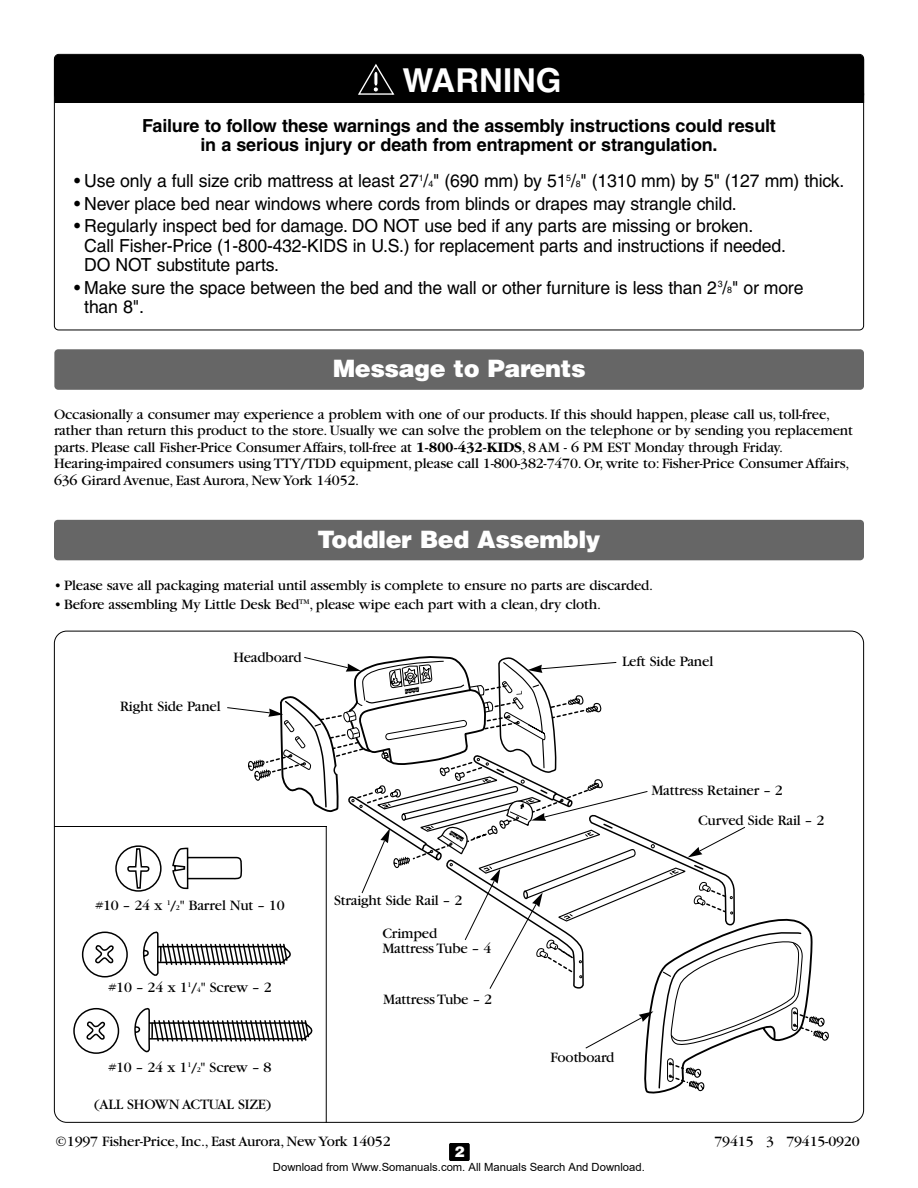
<style>
.page{position:relative;width:918px;height:1188px;background:#fff}
.page>*{position:absolute;margin:0;border:0;box-sizing:border-box;transform-origin:0 0}
.t1{font:700 33px "Helvetica";color:#fff}
.t2{font:900 24px "Helvetica";letter-spacing:-.02em;color:#fff}
.t3{font:18px/19.5px "Helvetica";letter-spacing:-.01em;color:#000}
.t4{font:700 18px/19.5px "Helvetica";letter-spacing:-.01em;color:#000;text-align:center}
.t5{font:15px/16.5px "Garamond";letter-spacing:-.01em;color:#000}
.t6{font:900 15px "Helvetica";color:#fff}
.t7{font:11.25px "Arial";color:#000}
.t8{font:2.85px "Fisher Price Supplement";color:#fff;scale:1.21 1}
.s1{font-size:9px}
.s2{font-weight:700}
.s3{font-size:7.5px}
</style>
<div class="page">
<div style="left:55px;top:55px;width:808px;height:43px;background:#000;border-radius:4px"></div>
<div style="left:54px;top:54px;width:810px;height:45px;border:1px solid #000;border-radius:4px"></div>
<div style="left:55px;top:94px;width:808px;height:8px;background:#000"></div>
<div style="left:55px;top:94px;width:809px;height:9px;border:1px solid #000"></div>
<div style="left:449px;top:1143px;width:21px;height:18px;background:#000;border-radius:2px"></div>
<div style="left:54px;top:349px;width:810px;height:41px;background:#666;border-radius:4px"></div>
<svg style="left:357px;top:63px;width:39px;height:32px"></svg>
<div style="left:54px;top:520px;width:810px;height:40px;background:#666;border-radius:4px"></div>
<hr style="left:54px;top:826px;width:273px;height:1px;background:#000">
<hr style="left:326px;top:826px;width:1px;height:297px;background:#000">
<svg style="left:73px;top:656px;width:756px;height:439px"></svg>
<h1 class="t1" style="left:402px;top:68px;width:161px">WARNING</h1>
<p class="t4" style="left:142px;top:117px;width:635px">Failure to follow these warnings and the assembly instructions could result in a serious injury or death from entrapment or strangulation.</p>
<p class="t3" style="left:74px;top:173px;width:772px">• Use only a full size crib mattress at least 27<sup>1</sup>/<span class="s1">4</span>" (690 mm) by 51<sup>5</sup>/<span class="s1">8</span>" (1310 mm) by 5" (127 mm) thick.</p>
<p class="t3" style="left:74px;top:195px;width:664px">• Never place bed near windows where cords from blinds or drapes may strangle child.</p>
<p class="t3" style="left:84px;top:218px;width:703px;text-indent:-10px">• Regularly inspect bed for damage. DO NOT use bed if any parts are missing or broken.<br>Call Fisher-Price (1-800-432-KIDS in U.S.) for replacement parts and instructions if needed.<br>DO NOT substitute parts.</p>
<p class="t3" style="left:84px;top:279px;width:721px;text-indent:-10px">• Make sure the space between the bed and the wall or other furniture is less than 2<sup>3</sup>/<span class="s1">8</span>" or more than 8".</p>
<h2 class="t2" style="left:333px;top:360px;width:254px">Message to Parents</h2>
<p class="t5" style="left:54px;top:407px;width:800px">Occasionally a consumer may experience a problem with one of our products. If this should happen, please call us, toll-free, rather than return this product to the store. Usually we can solve the problem on the telephone or by sending you replacement parts. Please call Fisher-Price Consumer Affairs, toll-free at <span class="s2">1-800-432-KIDS</span>, 8 AM - 6 PM EST Monday through Friday.<br>Hearing-impaired consumers using TTY/TDD equipment, please call 1-800-382-7470. Or, write to: Fisher-Price Consumer Affairs, 636 Girard Avenue, East Aurora, New York 14052.</p>
<h2 class="t2" style="left:317px;top:530px;width:285px">Toddler Bed Assembly</h2>
<p class="t5" style="left:54px;top:578px;width:601px">• Please save all packaging material until assembly is complete to ensure no parts are discarded.</p>
<p class="t5" style="left:54px;top:598px;width:549px">• Before assembling My Little Desk Bed<sup>TM</sup>, please wipe each part with a clean, dry cloth.</p>
<p class="t5" style="left:233px;top:650px;width:70px">Headboard</p>
<p class="t5" style="left:120px;top:699px;width:102px">Right Side Panel</p>
<p class="t5" style="left:95px;top:898px;width:191px">#10 – 24 x <sup>1</sup>/<span class="s3">2</span>" Barrel Nut – 10</p>
<p class="t5" style="left:109px;top:981px;width:165px">#10 – 24 x 1<sup>1</sup>/<span class="s3">4</span>" Screw – 2</p>
<p class="t5" style="left:108px;top:1060px;width:165px">#10 – 24 x 1<sup>1</sup>/<span class="s3">2</span>" Screw – 8</p>
<p class="t5" style="left:94px;top:1097px;width:178px">(ALL SHOWN ACTUAL SIZE)</p>
<p class="t8" style="left:451px;top:832px;width:13px;rotate:30deg">Fisher-Price</p>
<p class="t5" style="left:382px;top:886px;width:81px;line-height:32.7px;text-indent:-48px">Straight Side Rail – 2<br>Crimped</p>
<p class="t5" style="left:382px;top:941px;width:111px">Mattress Tube – 4</p>
<p class="t5" style="left:383px;top:992px;width:111px">Mattress Tube – 2</p>
<p class="t5" style="left:622px;top:655px;width:93px">Left Side Panel</p>
<p class="t5" style="left:651px;top:783px;width:133px">Mattress Retainer – 2</p>
<p class="t5" style="left:698px;top:813px;width:128px">Curved Side Rail – 2</p>
<p class="t5" style="left:550px;top:1050px;width:65px">Footboard</p>
<p class="t5" style="left:55px;top:1134px;width:337px">©1997 Fisher-Price, Inc., East Aurora, New York 14052</p>
<p class="t5" style="left:715px;top:1134px;width:147px">79415 3 79415-0920</p>
<p class="t7" style="left:273px;top:1160px;width:373px">Download from Www.Somanuals.com. All Manuals Search And Download.</p>
<p class="t6" style="left:454px;top:1146px;width:12px">32</p>
</div>
